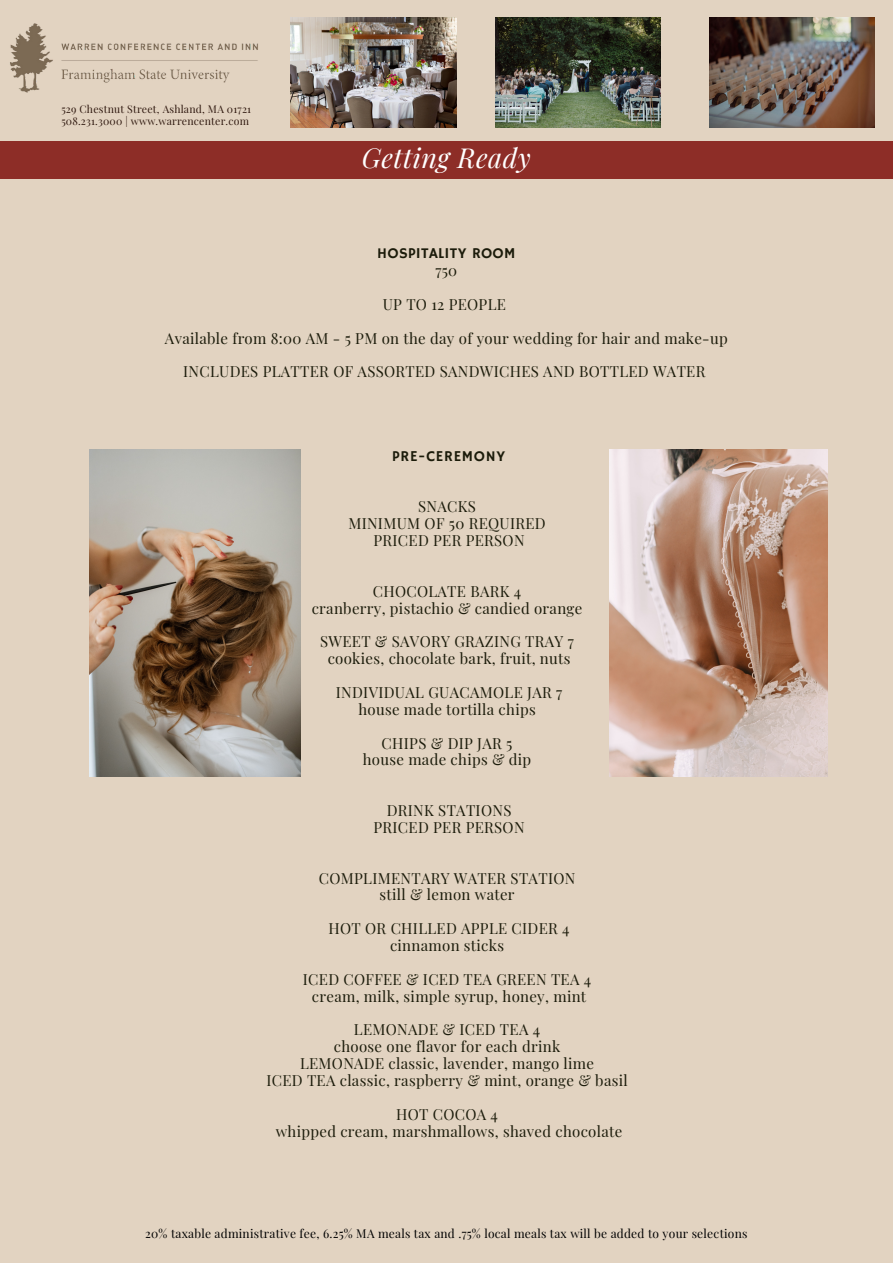
<style>
.page{position:relative;width:893px;height:1264px;background:#fff}
.page>*{position:absolute;margin:0;border:0;box-sizing:border-box;transform-origin:0 0}
.t1{font:italic 27px "Playfair Display";letter-spacing:.02em;color:#fff}
.t2{font:15px "Playfair Display";letter-spacing:.02em;color:#1b1b0a}
.t3{font:15px "Hammersmith One";letter-spacing:.02em;color:#1b1b0a}
.t4{font:15px "Hammersmith One";letter-spacing:.05em;color:#1b1b0a}
.t5{font:12px "Playfair Display";letter-spacing:.02em;color:#000}
.t6{font:10.5px "Playfair Display";letter-spacing:.02em;color:#2f180f}
</style>
<div class="page">
<div style="left:0;top:0;width:892px;height:1262px;background:#e2d3c1"></div>
<img style="left:10px;top:23px;width:248px;height:70px">
<img style="left:495px;top:17px;width:165px;height:110px">
<img style="left:291px;top:17px;width:165px;height:110px">
<img style="left:709px;top:17px;width:165px;height:110px">
<div style="left:0;top:142px;width:892px;height:37px;background:#8d2d27"></div>
<img style="left:609px;top:449px;width:218px;height:327px">
<img style="left:89px;top:449px;width:211px;height:327px">
<p class="t6" style="left:61px;top:101px;width:191px">529 Chestnut Street, Ashland, MA 01721</p>
<p class="t6" style="left:61px;top:113px;width:189px">508.231.3000 | www.warrencenter.com</p>
<p class="t1" style="left:362px;top:138px;width:171px">Getting Ready</p>
<p class="t3" style="left:377px;top:245px;width:140px">HOSPITALITY ROOM</p>
<p class="t2" style="left:435px;top:260px;width:23px">750</p>
<p class="t2" style="left:382px;top:294px;width:125px">UP TO 12 PEOPLE</p>
<p class="t2" style="left:165px;top:327px;width:564px">Available from 8:00 AM - 5 PM on the day of your wedding for hair and make-up</p>
<p class="t2" style="left:183px;top:361px;width:523px">INCLUDES PLATTER OF ASSORTED SANDWICHES AND BOTTLED WATER</p>
<p class="t4" style="left:392px;top:447px;width:114px">PRE-CEREMONY</p>
<p class="t2" style="left:418px;top:496px;width:59px">SNACKS</p>
<p class="t2" style="left:348px;top:513px;width:199px">MINIMUM OF 50 REQUIRED</p>
<p class="t2" style="left:373px;top:530px;width:153px">PRICED PER PERSON</p>
<p class="t2" style="left:373px;top:580px;width:150px">CHOCOLATE BARK 4</p>
<p class="t2" style="left:312px;top:597px;width:272px">cranberry, pistachio &amp; candied orange</p>
<p class="t2" style="left:320px;top:631px;width:255px">SWEET &amp; SAVORY GRAZING TRAY 7</p>
<p class="t2" style="left:327px;top:648px;width:244px">cookies, chocolate bark, fruit, nuts</p>
<p class="t2" style="left:336px;top:681px;width:228px">INDIVIDUAL GUACAMOLE JAR 7</p>
<p class="t2" style="left:358px;top:698px;width:179px">house made tortilla chips</p>
<p class="t2" style="left:381px;top:732px;width:132px">CHIPS &amp; DIP JAR 5</p>
<p class="t2" style="left:363px;top:749px;width:170px">house made chips &amp; dip</p>
<p class="t2" style="left:386px;top:799px;width:126px">DRINK STATIONS</p>
<p class="t2" style="left:373px;top:816px;width:153px">PRICED PER PERSON</p>
<p class="t2" style="left:319px;top:867px;width:258px">COMPLIMENTARY WATER STATION</p>
<p class="t2" style="left:379px;top:884px;width:136px">still &amp; lemon water</p>
<p class="t2" style="left:328px;top:917px;width:242px">HOT OR CHILLED APPLE CIDER 4</p>
<p class="t2" style="left:390px;top:934px;width:116px">cinnamon sticks</p>
<p class="t2" style="left:303px;top:968px;width:290px">ICED COFFEE &amp; ICED TEA GREEN TEA 4</p>
<p class="t2" style="left:312px;top:985px;width:276px">cream, milk, simple syrup, honey, mint</p>
<p class="t2" style="left:354px;top:1019px;width:188px">LEMONADE &amp; ICED TEA 4</p>
<p class="t2" style="left:334px;top:1036px;width:228px">choose one flavor for each drink</p>
<p class="t2" style="left:300px;top:1052px;width:295px">LEMONADE classic, lavender, mango lime</p>
<p class="t2" style="left:266px;top:1069px;width:363px">ICED TEA classic, raspberry &amp; mint, orange &amp; basil</p>
<p class="t2" style="left:396px;top:1103px;width:103px">HOT COCOA 4</p>
<p class="t2" style="left:276px;top:1120px;width:348px">whipped cream, marshmallows, shaved chocolate</p>
<p class="t5" style="left:145px;top:1224px;width:603px">20% taxable administrative fee, 6.25% MA meals tax and .75% local meals tax will be added to your selections</p>
</div>
